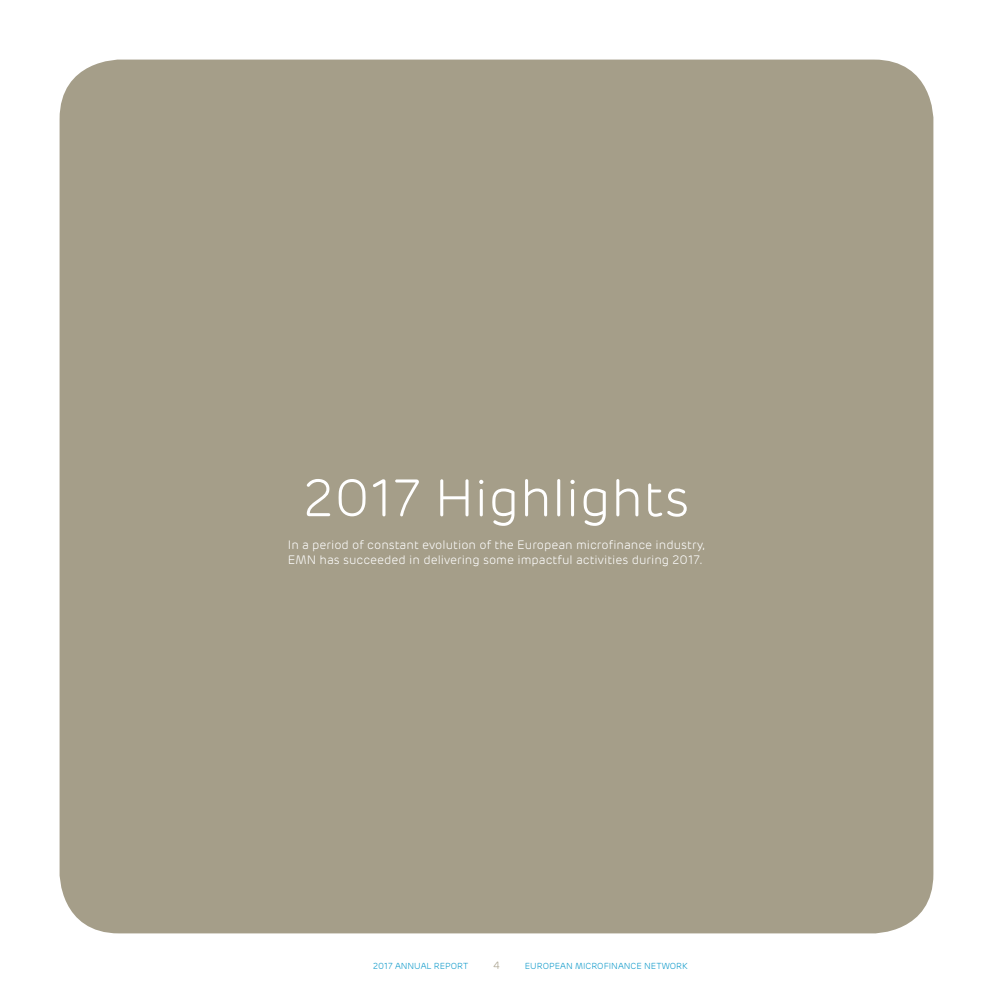
<style>
.page{position:relative;width:993px;height:993px;background:#fff}
.page>*{position:absolute;margin:0;border:0;box-sizing:border-box;transform-origin:0 0}
.t1{font:300 52.5px "Rubrik";color:#fff}
.t2{font:300 12.25px/14.7px "Rubrik";color:#fff}
.t3{font:300 10.5px "Rubrik";color:#a59e89}
.t4{font:300 8.75px "Rubrik";color:#0094c7}
</style>
<div class="page">
<div style="left:60px;top:60px;width:873px;height:873px;background:#a59e89;border-radius:60px"></div>
<h1 class="t1" style="left:303px;top:467px;width:387px">2017 Highlights</h1>
<p class="t2" style="left:288px;top:537px;width:418px">In a period of constant evolution of the European microfinance industry,<br>EMN has succeeded in delivering some impactful activities during 2017.</p>
<p class="t4" style="left:373px;top:960px;width:96px">2017 ANNUAL REPORT</p>
<p class="t3" style="left:493px;top:958px;width:8px">4</p>
<p class="t4" style="left:524px;top:960px;width:164px">EUROPEAN MICROFINANCE NETWORK</p>
</div>
